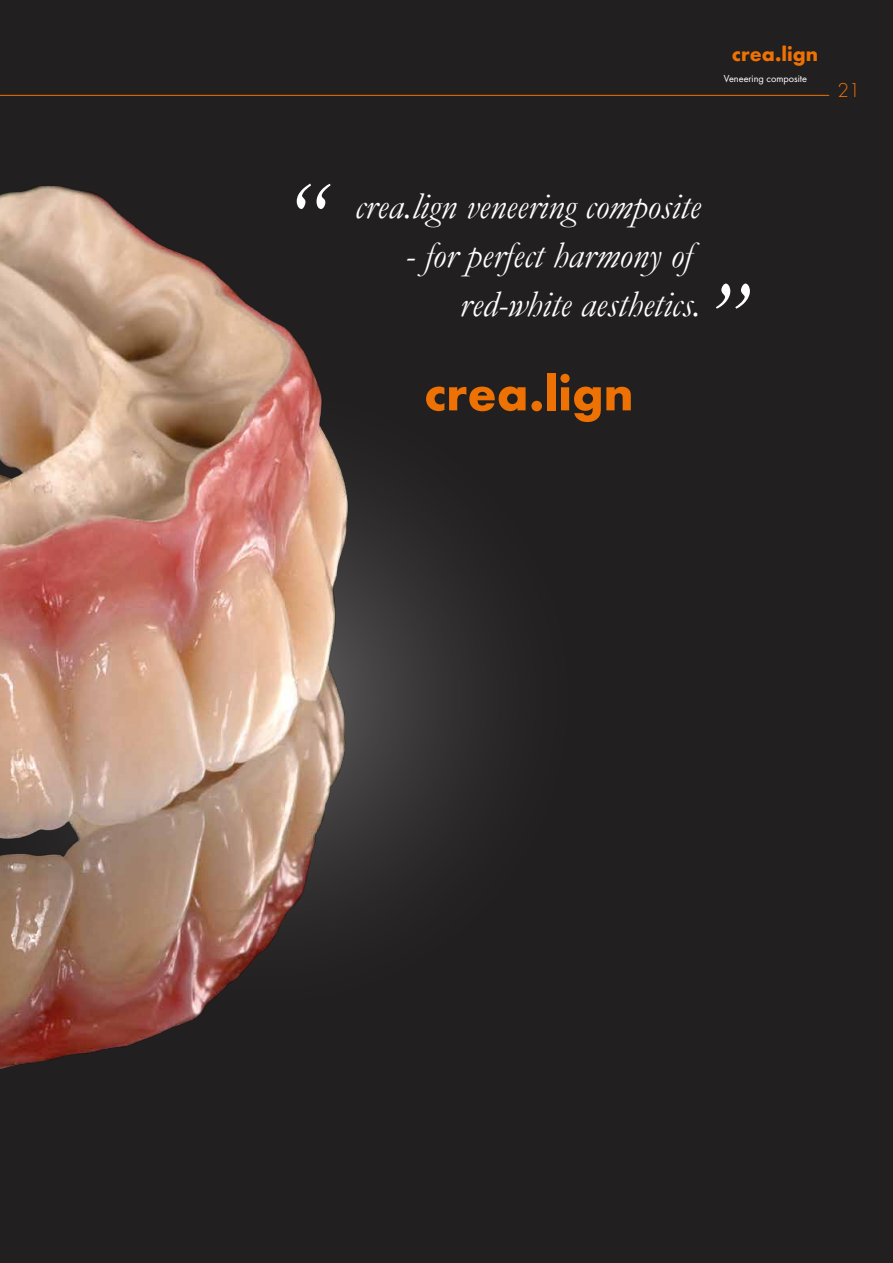
<style>
.page{position:relative;width:893px;height:1263px;background:#221f20}
.page>*{position:absolute;margin:0;border:0;box-sizing:border-box;transform-origin:0 0}
.t1{font:italic 97.5px "Garamond";color:#fff}
.t2{font:700 51px "Futura";color:#ee7203}
.t3{font:italic 37.5px/48.8px "Garamond";color:#fff;text-align:right}
.t4{font:700 21px "Futura";color:#ee7203}
.t5{font:300 21px "Futura";color:#ee7203}
.t6{font:10.5px "Futura Boo";color:#fff}
</style>
<div class="page">
<hr style="left:0;top:95px;width:829px;height:1px;background:#ee7203">
<div style="left:536px;top:382px;width:57px;height:630px;background:#221f20"></div>
<img style="left:0;top:174px;width:536px;height:942px">
<p class="t4" style="left:732px;top:38px;width:88px">crea.lign</p>
<p class="t6" style="left:724px;top:71px;width:85px">Veneering composite</p>
<p class="t5" style="left:837px;top:77px;width:24px">21</p>
<h1 class="t1" style="left:278px;top:150px;width:42px">“</h1>
<p class="t3" style="left:355px;top:181px;width:347px">crea.lign veneering composite</p>
<p class="t3" style="left:405px;top:230px;width:296px">- for perfect harmony of red-white aesthetics.</p>
<h1 class="t1" style="left:702px;top:250px;width:42px">”</h1>
<h2 class="t2" style="left:424px;top:356px;width:211px">crea.lign</h2>
</div>
